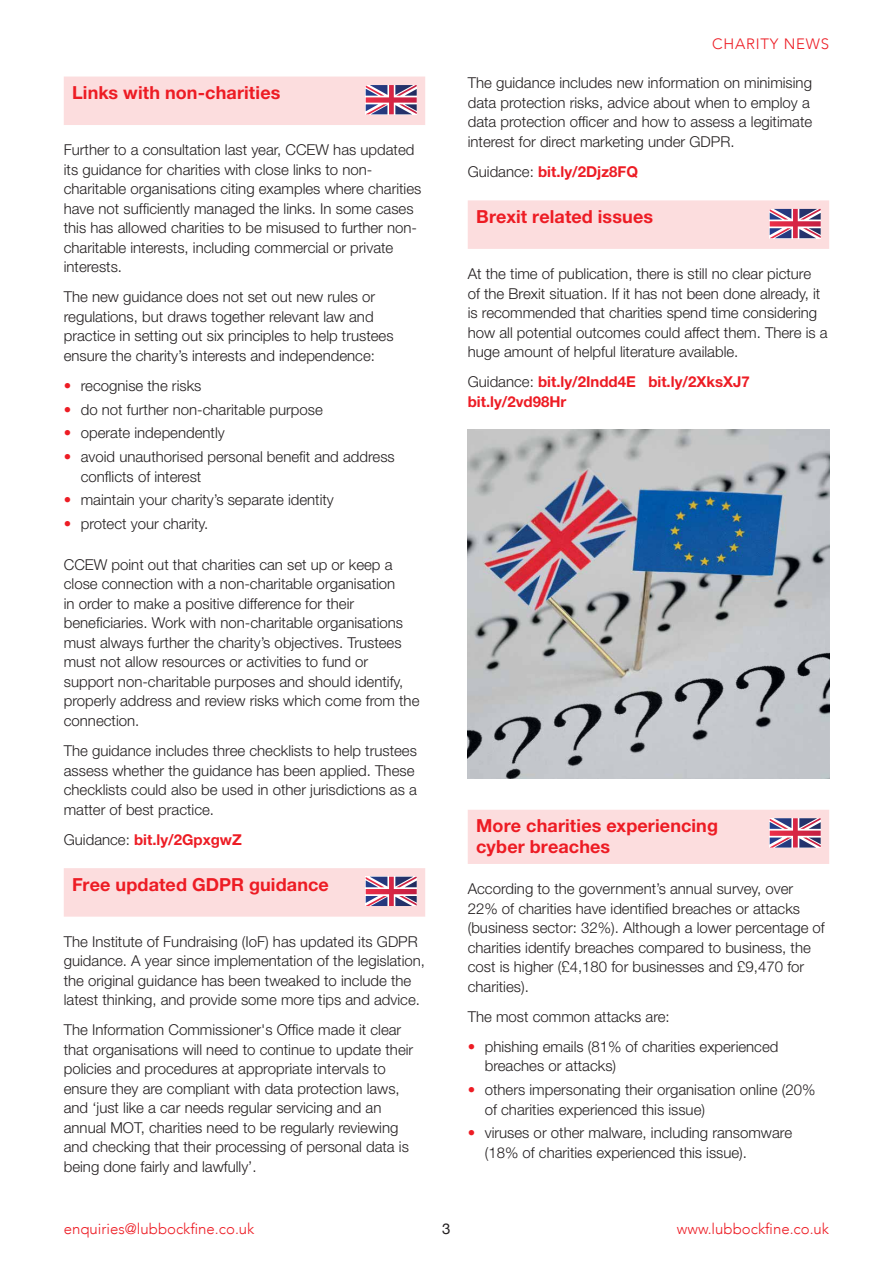
<style>
.page{position:relative;width:893px;height:1263px;background:#fff}
.page>*{position:absolute;margin:0;border:0;box-sizing:border-box;transform-origin:0 0}
.t1{font:700 18px/21px "Helvetica Neue";letter-spacing:.005em;color:#ed1c24}
.t2{font:300 15px/19.5px "Helvetica Neue";color:#231f20}
.t3{font:700 15px/19.5px "Helvetica Neue";color:#ed1c24}
.t4{font:300 15px "Avenir";color:#ed1c24}
.t5{font:300 15px "Avenir";letter-spacing:.05em;color:#ed1c24}
.t6{font:15px "Helvetica Neue";color:#231f20}
.s1{color:#ed1c24}
.s2{font-weight:300;color:#231f20}
</style>
<div class="page">
<svg style="left:64px;top:77px;width:361px;height:48px;background:#f4d3d7"></svg>
<svg style="left:64px;top:868px;width:361px;height:49px;background:#f4d4d7"></svg>
<svg style="left:468px;top:200px;width:361px;height:49px;background:#f4d4d7"></svg>
<svg style="left:468px;top:810px;width:361px;height:54px;background:#f5d4d8"></svg>
<img style="left:468px;top:429px;width:361px;height:349px">
<p class="t1" style="left:72px;top:82px;width:210px">Links with non-charities</p>
<p class="t2" style="left:64px;top:140px;width:359px">Further to a consultation last year, CCEW has updated its guidance for charities with close links to non&shy;charitable organisations citing examples where charities have not sufficiently managed the links. In some cases this has allowed charities to be misused to further non&shy;charitable interests, including commercial or private interests.</p>
<p class="t2" style="left:64px;top:287px;width:331px">The new guidance does not set out new rules or regulations, but draws together relevant law and practice in setting out six principles to help trustees ensure the charity’s interests and independence:</p>
<p class="t2" style="left:64px;top:375px;width:139px"><span class="s1">•</span> recognise the risks</p>
<p class="t2" style="left:64px;top:399px;width:261px"><span class="s1">•</span> do not further non-charitable purpose</p>
<p class="t2" style="left:64px;top:423px;width:162px"><span class="s1">•</span> operate independently</p>
<p class="t2" style="left:81px;top:447px;width:315px;text-indent:-17px"><span class="s1">•</span> avoid unauthorised personal benefit and address conflicts of interest</p>
<p class="t2" style="left:64px;top:490px;width:272px"><span class="s1">•</span> maintain your charity’s separate identity</p>
<p class="t2" style="left:64px;top:514px;width:146px"><span class="s1">•</span> protect your charity.</p>
<p class="t2" style="left:64px;top:554px;width:357px">CCEW point out that charities can set up or keep a close connection with a non-charitable organisation<br>in order to make a positive difference for their beneficiaries. Work with non-charitable organisations must always further the charity’s objectives. Trustees must not allow resources or activities to fund or support non-charitable purposes and should identify, properly address and review risks which come from the connection.</p>
<p class="t2" style="left:64px;top:741px;width:355px">The guidance includes three checklists to help trustees assess whether the guidance has been applied. These checklists could also be used in other jurisdictions as a matter of best practice.</p>
<p class="t3" style="left:64px;top:829px;width:180px"><span class="s2">Guidance:</span> bit.ly/2GpxgwZ</p>
<p class="t1" style="left:72px;top:873px;width:258px">Free updated GDPR guidance</p>
<p class="t2" style="left:64px;top:931px;width:363px">The Institute of Fundraising (IoF) has updated its GDPR guidance. A year since implementation of the legislation, the original guidance has been tweaked to include the latest thinking, and provide some more tips and advice.</p>
<p class="t2" style="left:64px;top:1020px;width:351px">The Information Commissioner's Office made it clear that organisations will need to continue to update their policies and procedures at appropriate intervals to ensure they are compliant with data protection laws, and ‘just like a car needs regular servicing and an annual MOT, charities need to be regularly reviewing and checking that their processing of personal data is being done fairly and lawfully’.</p>
<p class="t5" style="left:712px;top:35px;width:118px">CHARITY NEWS</p>
<p class="t2" style="left:468px;top:73px;width:346px">The guidance includes new information on minimising data protection risks, advice about when to employ a data protection officer and how to assess a legitimate interest for direct marketing under GDPR.</p>
<p class="t3" style="left:468px;top:162px;width:172px"><span class="s2">Guidance:</span> bit.ly/2Djz8FQ</p>
<p class="t1" style="left:476px;top:206px;width:178px">Brexit related issues</p>
<p class="t2" style="left:468px;top:264px;width:361px">At the time of publication, there is still no clear picture<br>of the Brexit situation. If it has not been done already, it is recommended that charities spend time considering how all potential outcomes could affect them. There is a huge amount of helpful literature available.</p>
<p class="t3" style="left:468px;top:372px;width:283px"><span class="s2">Guidance:</span> bit.ly/2Indd4E bit.ly/2XksXJ7 bit.ly/2vd98Hr</p>
<p class="t1" style="left:476px;top:815px;width:243px">More charities experiencing cyber breaches</p>
<p class="t2" style="left:468px;top:879px;width:359px">According to the government’s annual survey, over 22% of charities have identified breaches or attacks (business sector: 32%). Although a lower percentage of charities identify breaches compared to business, the cost is higher (£4,180 for businesses and £9,470 for charities).</p>
<p class="t2" style="left:468px;top:1006px;width:204px">The most common attacks are:</p>
<p class="t2" style="left:485px;top:1036px;width:295px;text-indent:-17px"><span class="s1">•</span> phishing emails (81% of charities experienced breaches or attacks)</p>
<p class="t2" style="left:485px;top:1080px;width:332px;text-indent:-17px"><span class="s1">•</span> others impersonating their organisation online (20% of charities experienced this issue)</p>
<p class="t2" style="left:485px;top:1123px;width:309px;text-indent:-17px"><span class="s1">•</span> viruses or other malware, including ransomware (18% of charities experienced this issue).</p>
<p class="t4" style="left:64px;top:1220px;width:192px">enquiries@lubbockfine.co.uk</p>
<p class="t4" style="left:677px;top:1220px;width:154px">www.lubbockfine.co.uk</p>
<p class="t6" style="left:442px;top:1218px;width:10px">3</p>
</div>
